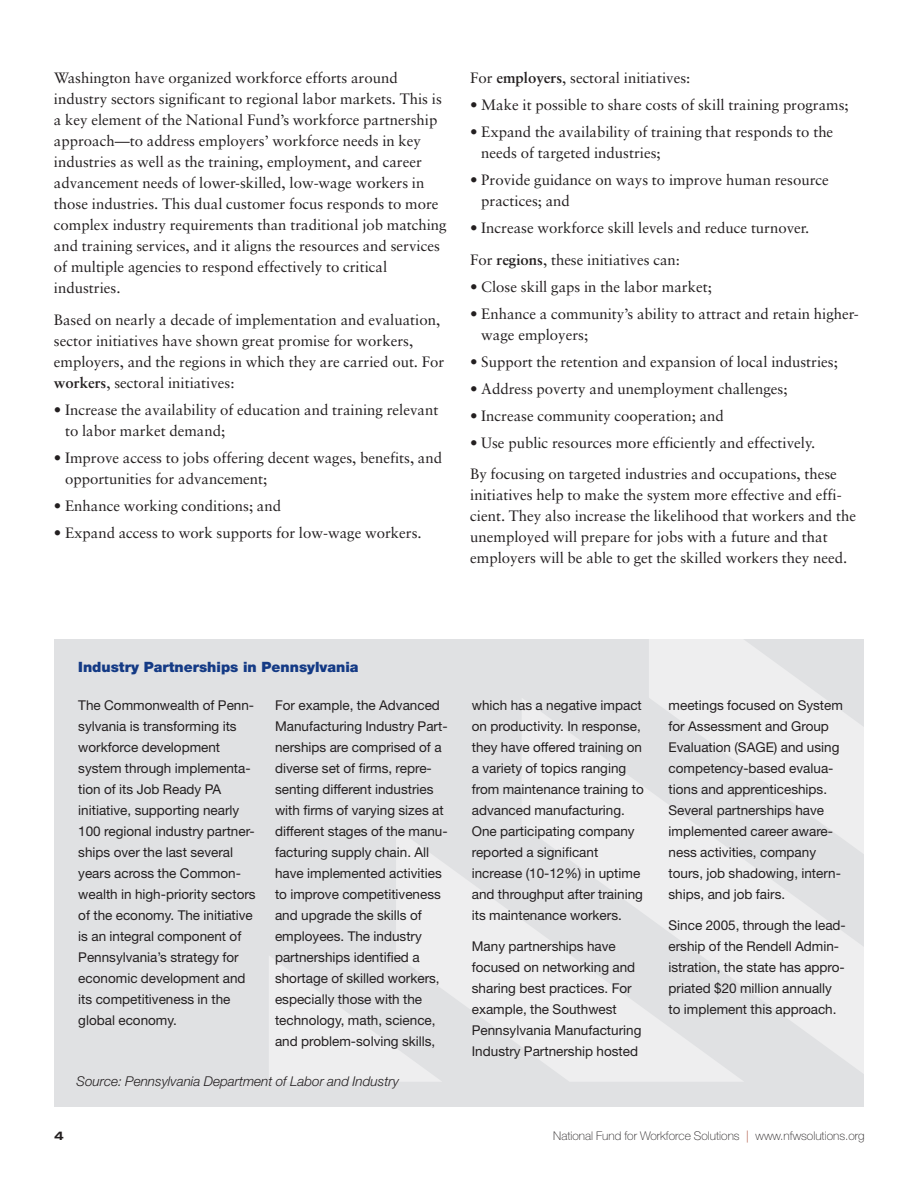
<style>
.page{position:relative;width:918px;height:1188px;background:#fff}
.page>*{position:absolute;margin:0;border:0;box-sizing:border-box;transform-origin:0 0}
.t1{font:15px/21px "Sabon";color:#231f20}
.t2{font:900 14.25px "Helvetica Neue";color:#143a85}
.t3{font:13.5px/21px "Helvetica Neue";color:#231f20}
.t4{font:italic 300 13.5px "Helvetica Neue";color:#231f20}
.t5{font:100 12px "Helvetica Neue";color:#231f20}
.t6{font:700 expanded 12px "Helvetica Neue";color:#231f20}
.s1{font-weight:700}
.s2{color:#9f341d}
</style>
<div class="page">
<div style="left:54px;top:639px;width:810px;height:468px;background:#e0e1e3"></div>
<svg style="left:269px;top:956px;width:127px;height:125px"></svg>
<svg style="left:396px;top:829px;width:346px;height:252px;fill:#eeeeef"></svg>
<svg style="left:522px;top:699px;width:342px;height:376px;fill:#eeeeef"></svg>
<svg style="left:649px;top:639px;width:215px;height:216px;fill:#eeeeef"></svg>
<p class="t1" style="left:54px;top:69px;width:394px">Washington have organized workforce efforts around industry sectors significant to regional labor markets. This is a key element of the National Fund’s workforce partnership approach—to address employers’ workforce needs in key industries as well as the training, employment, and career advancement needs of lower-skilled, low-wage workers in those industries. This dual customer focus responds to more complex industry requirements than traditional job matching and training services, and it aligns the resources and services of multiple agencies to respond effectively to critical industries.</p>
<p class="t1" style="left:54px;top:310px;width:392px">Based on nearly a decade of implementation and evaluation, sector initiatives have shown great promise for workers, employers, and the regions in which they are carried out. For <span class="s1">workers</span>, sectoral initiatives:</p>
<p class="t1" style="left:65px;top:400px;width:375px;text-indent:-11px">• Increase the availability of education and training relevant to labor market demand;</p>
<p class="t1" style="left:65px;top:448px;width:379px;text-indent:-11px">• Improve access to jobs offering decent wages, benefits, and opportunities for advancement;</p>
<p class="t1" style="left:54px;top:496px;width:229px">• Enhance working conditions; and</p>
<p class="t1" style="left:54px;top:523px;width:369px">• Expand access to work supports for low-wage workers.</p>
<p class="t1" style="left:470px;top:69px;width:222px">For <span class="s1">employers</span>, sectoral initiatives:</p>
<p class="t1" style="left:470px;top:96px;width:380px">• Make it possible to share costs of skill training programs;</p>
<p class="t1" style="left:481px;top:123px;width:354px;text-indent:-11px">• Expand the availability of training that responds to the needs of targeted industries;</p>
<p class="t1" style="left:481px;top:171px;width:349px;text-indent:-11px">• Provide guidance on ways to improve human resource practices; and</p>
<p class="t1" style="left:470px;top:214px;width:341px;line-height:31.5px">• Increase workforce skill levels and reduce turnover.<br>For <span class="s1">regions</span>, these initiatives can:</p>
<p class="t1" style="left:470px;top:277px;width:243px">• Close skill gaps in the labor market;</p>
<p class="t1" style="left:481px;top:304px;width:379px;text-indent:-11px">• Enhance a community’s ability to attract and retain higher&shy;wage employers;</p>
<p class="t1" style="left:470px;top:352px;width:369px">• Support the retention and expansion of local industries;</p>
<p class="t1" style="left:470px;top:379px;width:319px">• Address poverty and unemployment challenges;</p>
<p class="t1" style="left:470px;top:406px;width:255px">• Increase community cooperation; and</p>
<p class="t1" style="left:470px;top:428px;width:368px;line-height:31.5px">• Use public resources more efficiently and effectively.<br>By focusing on targeted industries and occupations, these</p>
<p class="t1" style="left:470px;top:486px;width:387px">initiatives help to make the system more effective and effi&shy;cient. They also increase the likelihood that workers and the unemployed will prepare for jobs with a future and that employers will be able to get the skilled workers they need.</p>
<p class="t2" style="left:78px;top:662px;width:282px">Industry Partnerships in Pennsylvania</p>
<p class="t3" style="left:78px;top:694px;width:179px">The Commonwealth of Penn&shy;sylvania is transforming its workforce development system through implementa&shy;tion of its Job Ready PA initiative, supporting nearly<br>100 regional industry partner&shy;ships over the last several years across the Common&shy;wealth in high-priority sectors of the economy. The initiative is an integral component of<br>Pennsylvania’s strategy for economic development and its competitiveness in the global economy.</p>
<p class="t3" style="left:275px;top:694px;width:174px">For example, the Advanced<br>Manufacturing Industry Part&shy;nerships are comprised of a diverse set of firms, repre&shy;senting different industries with firms of varying sizes at different stages of the manu&shy;facturing supply chain. All have implemented activities to improve competitiveness and upgrade the skills of employees. The industry partnerships identified a shortage of skilled workers, especially those with the technology, math, science, and problem-solving skills,</p>
<p class="t3" style="left:472px;top:694px;width:173px">which has a negative impact on productivity. In response, they have offered training on a variety of topics ranging from maintenance training to advanced manufacturing.<br>One participating company reported a significant increase (10-12%) in uptime and throughput after training its maintenance workers.</p>
<p class="t3" style="left:472px;top:936px;width:171px">Many partnerships have focused on networking and sharing best practices. For example, the Southwest<br>Pennsylvania Manufacturing<br>Industry Partnership hosted</p>
<p class="t4" style="left:77px;top:1076px;width:324px">Source: Pennsylvania Department of Labor and Industry</p>
<p class="t3" style="left:669px;top:694px;width:176px">meetings focused on System for Assessment and Group<br>Evaluation (SAGE) and using competency-based evalua&shy;tions and apprenticeships.<br>Several partnerships have implemented career aware&shy;ness activities, company tours, job shadowing, intern&shy;ships, and job fairs.</p>
<p class="t3" style="left:669px;top:915px;width:179px">Since 2005, through the lead&shy;ership of the Rendell Admin&shy;istration, the state has appro&shy;priated $20 million annually to implement this approach.</p>
<p class="t6" style="left:54px;top:1131px;width:11px">4</p>
<p class="t5" style="left:553px;top:1131px;width:313px">National Fund for Workforce Solutions <span class="s2">|</span> www.nfwsolutions.org</p>
</div>
